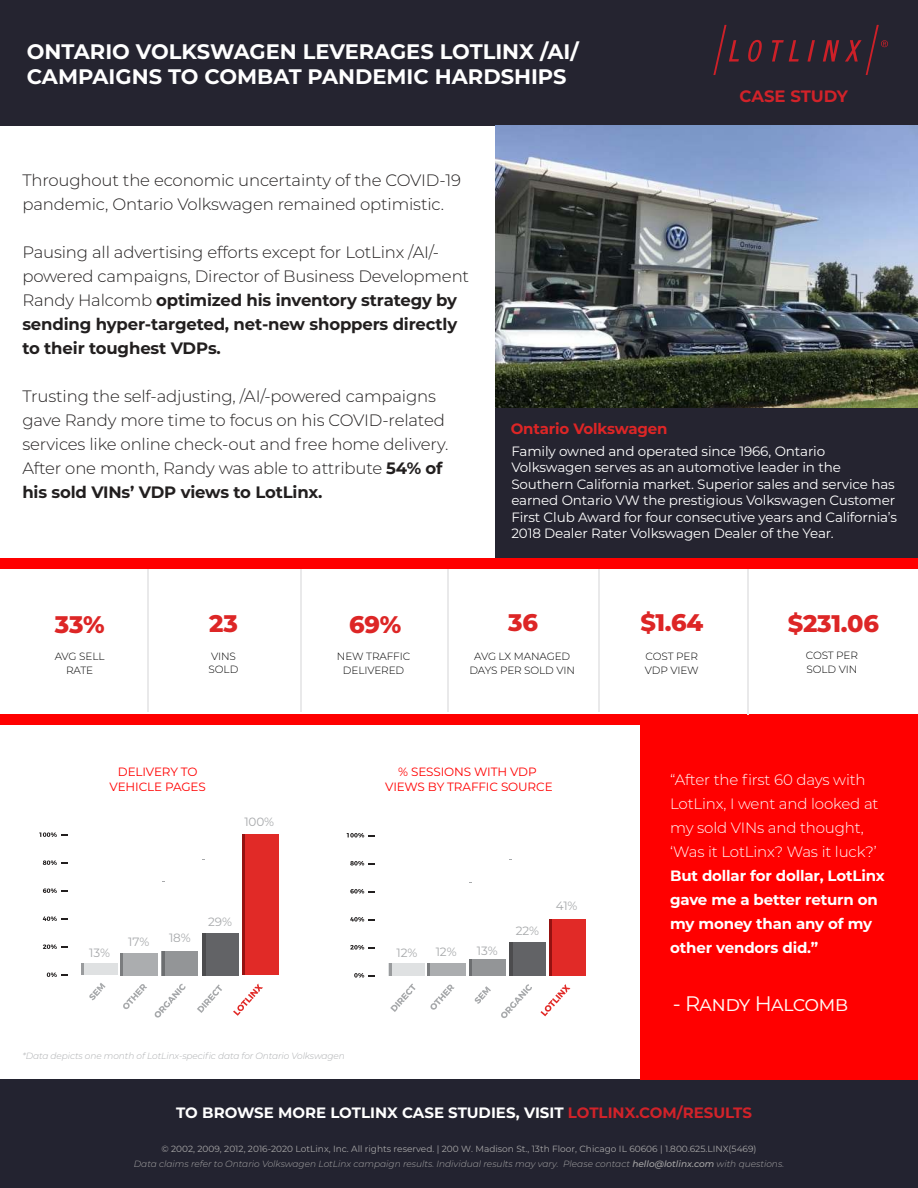
<style>
.page{position:relative;width:918px;height:1188px;background:#fff}
.page>*{position:absolute;margin:0;border:0;box-sizing:border-box;transform-origin:0 0}
.t1{font:800 24px "Montserrat";letter-spacing:-.01em;color:#dd2626}
.t2{font:700 21px/25.5px "Montserrat";color:#fff}
.t3{font:21px "Montserrat";letter-spacing:-.03em;color:#fffaf5}
.t4{font:300 16.5px/24px "Montserrat";letter-spacing:-.01em;color:#221f1f}
.t5{font:700 16.5px "Montserrat";letter-spacing:-.01em;color:#d12229}
.t6{font:700 15px/24px "Montserrat";letter-spacing:-.01em;color:#fff}
.t7{font:300 15px/24px "Montserrat";letter-spacing:-.01em;color:#fff}
.t8{font:700 15px "Montserrat";letter-spacing:-.01em;color:#dd2626}
.t9{font:13.5px/16.5px "Montserrat";letter-spacing:-.01em;color:#fff}
.t10{font:12px/15px "Montserrat";letter-spacing:-.01em;color:#f00;text-align:center}
.t11{font:12px "Montserrat Alternates";letter-spacing:-.01em;color:#a7a9ab}
.t12{font:300 10.5px/13.5px "Montserrat";letter-spacing:-.01em;color:#010001}
.t13{font:9px/14.9px "Montserrat";color:#a8a7a7;text-align:center}
.t14{font:italic 300 9px "Montserrat";letter-spacing:-.01em;color:#acaeb0}
.s1{font-weight:700}
.s2{color:#d12229}
.s3{font-weight:300;font-style:italic}
.s4{font-weight:500;font-style:italic}
</style>
<div class="page">
<div style="left:0;top:1080px;width:918px;height:108px;background:#232330"></div>
<div style="left:496px;top:407px;width:422px;height:151px;background:#252430"></div>
<div style="left:0;top:0;width:918px;height:125px;background:#252430"></div>
<img style="left:496px;top:125px;width:422px;height:282px">
<svg style="left:713px;top:25px;width:26px;height:50px"></svg>
<svg style="left:748px;top:40px;width:14px;height:22px"></svg>
<svg style="left:772px;top:40px;width:27px;height:22px"></svg>
<svg style="left:807px;top:40px;width:8px;height:22px"></svg>
<svg style="left:823px;top:40px;width:16px;height:22px"></svg>
<svg style="left:845px;top:25px;width:43px;height:50px"></svg>
<div style="left:641px;top:721px;width:277px;height:359px;background:#f00"></div>
<hr style="left:147px;top:566px;width:2px;height:146px;background:#e9e9ea">
<hr style="left:300px;top:566px;width:2px;height:146px;background:#e9e9ea">
<hr style="left:448px;top:566px;width:1px;height:146px;background:#e9e9ea">
<hr style="left:598px;top:566px;width:1px;height:146px;background:#e9e9ea">
<div style="left:0;top:715px;width:918px;height:10px;background:#f00"></div>
<hr style="left:747px;top:568px;width:1px;height:147px;background:#e9e9ea">
<div style="left:0;top:558px;width:918px;height:11px;background:#f00"></div>
<div style="left:242px;top:834px;width:36px;height:141px;background:#e12a27"></div>
<div style="left:202px;top:933px;width:36px;height:42px;background:#626366"></div>
<div style="left:162px;top:951px;width:36px;height:24px;background:#939597"></div>
<div style="left:122px;top:953px;width:36px;height:22px;background:#abadaf"></div>
<div style="left:81px;top:963px;width:37px;height:12px;background:#dfe1e2"></div>
<svg style="left:123px;top:984px;width:24px;height:25px"></svg>
<svg style="left:89px;top:983px;width:17px;height:17px"></svg>
<svg style="left:197px;top:984px;width:25px;height:29px"></svg>
<svg style="left:154px;top:984px;width:32px;height:34px"></svg>
<svg style="left:233px;top:984px;width:30px;height:32px"></svg>
<hr style="left:242px;top:834px;width:3px;height:141px;background:#951211">
<hr style="left:202px;top:933px;width:3px;height:42px;background:#4c4c4e">
<hr style="left:162px;top:951px;width:3px;height:24px;background:#6c6e70">
<hr style="left:120px;top:953px;width:3px;height:22px;background:#7a7c7e">
<svg style="left:81px;top:963px;width:3px;height:12px"></svg>
<svg style="left:47px;top:973px;width:20px;height:4px"></svg>
<svg style="left:43px;top:944px;width:24px;height:5px"></svg>
<svg style="left:43px;top:917px;width:24px;height:4px"></svg>
<svg style="left:43px;top:888px;width:24px;height:5px"></svg>
<svg style="left:43px;top:860px;width:24px;height:5px"></svg>
<svg style="left:39px;top:832px;width:28px;height:5px"></svg>
<div style="left:549px;top:920px;width:37px;height:56px;background:#e12a27"></div>
<div style="left:509px;top:942px;width:36px;height:34px;background:#626366"></div>
<div style="left:469px;top:960px;width:36px;height:16px;background:#939597"></div>
<div style="left:429px;top:963px;width:36px;height:13px;background:#abadaf"></div>
<div style="left:389px;top:963px;width:36px;height:13px;background:#dfe1e2"></div>
<svg style="left:430px;top:984px;width:25px;height:26px"></svg>
<svg style="left:474px;top:986px;width:17px;height:18px"></svg>
<svg style="left:390px;top:983px;width:26px;height:29px"></svg>
<svg style="left:501px;top:984px;width:31px;height:34px"></svg>
<svg style="left:540px;top:984px;width:30px;height:32px"></svg>
<hr style="left:549px;top:920px;width:3px;height:56px;background:#951211">
<hr style="left:509px;top:942px;width:4px;height:34px;background:#4c4c4e">
<hr style="left:469px;top:960px;width:3px;height:16px;background:#6c6e70">
<svg style="left:427px;top:963px;width:3px;height:13px"></svg>
<svg style="left:389px;top:963px;width:3px;height:13px"></svg>
<svg style="left:354px;top:973px;width:21px;height:5px"></svg>
<svg style="left:350px;top:945px;width:25px;height:5px"></svg>
<svg style="left:350px;top:917px;width:25px;height:5px"></svg>
<svg style="left:350px;top:889px;width:25px;height:5px"></svg>
<svg style="left:350px;top:861px;width:25px;height:5px"></svg>
<svg style="left:347px;top:833px;width:28px;height:4px"></svg>
<p class="t2" style="left:27px;top:39px;width:553px">ONTARIO VOLKSWAGEN LEVERAGES LOTLINX /AI/<br>CAMPAIGNS TO COMBAT PANDEMIC HARDSHIPS</p>
<p class="t5" style="left:740px;top:89px;width:110px">CASE STUDY</p>
<p class="t4" style="left:22px;top:169px;width:440px">Throughout the economic uncertainty of the COVID-19 pandemic, Ontario Volkswagen remained optimistic.</p>
<p class="t4" style="left:22px;top:241px;width:448px">Pausing all advertising efforts except for LotLinx /AI/- powered campaigns, Director of Business Development Randy Halcomb <span class="s1">optimized his inventory strategy by sending hyper-targeted, net-new shoppers directly to their toughest VDPs.</span></p>
<p class="t4" style="left:22px;top:385px;width:428px">Trusting the self-adjusting, /AI/-powered campaigns gave Randy more time to focus on his COVID-related services like online check-out and free home delivery.<br>After one month, Randy was able to attribute <span class="s1">54% of his sold VINs’ VDP views to LotLinx.</span></p>
<p class="t8" style="left:511px;top:421px;width:158px">Ontario Volkswagen</p>
<p class="t9" style="left:511px;top:444px;width:387px">Family owned and operated since 1966, Ontario Volkswagen serves as an automotive leader in the Southern California market. Superior sales and service has earned Ontario VW the prestigious Volkswagen Customer First Club Award for four consecutive years and California’s 2018 Dealer Rater Volkswagen Dealer of the Year.</p>
<h1 class="t1" style="left:55px;top:613px;width:51px">33%</h1>
<p class="t12" style="left:55px;top:650px;width:51px;text-align:center">AVG SELL<br>RATE</p>
<h1 class="t1" style="left:209px;top:613px;width:30px">23</h1>
<p class="t12" style="left:209px;top:649px;width:31px">VINS<br>SOLD</p>
<p class="t10" style="left:110px;top:765px;width:98px">DELIVERY TO<br>VEHICLE PAGES</p>
<p class="t11" style="left:244px;top:815px;width:31px">100%</p>
<p class="t11" style="left:89px;top:946px;width:22px">13%</p>
<p class="t11" style="left:128px;top:935px;width:23px">17%</p>
<p class="t11" style="left:169px;top:931px;width:23px">18%</p>
<p class="t11" style="left:208px;top:915px;width:25px">29%</p>
<h1 class="t1" style="left:349px;top:613px;width:54px">69%</h1>
<p class="t12" style="left:337px;top:650px;width:75px;text-align:center">NEW TRAFFIC<br>DELIVERED</p>
<h1 class="t1" style="left:508px;top:612px;width:31px">36</h1>
<p class="t12" style="left:470px;top:650px;width:107px;text-align:center">AVG LX MANAGED<br>DAYS PER SOLD VIN</p>
<p class="t10" style="left:385px;top:765px;width:169px">% SESSIONS WITH VDP<br>VIEWS BY TRAFFIC SOURCE</p>
<p class="t11" style="left:397px;top:946px;width:22px">12%</p>
<p class="t11" style="left:436px;top:945px;width:22px">12%</p>
<p class="t11" style="left:477px;top:943px;width:22px">13%</p>
<p class="t11" style="left:516px;top:924px;width:25px">22%</p>
<p class="t11" style="left:556px;top:899px;width:23px">41%</p>
<p class="t14" style="left:22px;top:1052px;width:324px">*Data depicts one month of LotLinx-specific data for Ontario Volkswagen</p>
<h1 class="t1" style="left:640px;top:612px;width:64px">$1.64</h1>
<p class="t12" style="left:645px;top:650px;width:55px">COST PER<br>VDP VIEW</p>
<h1 class="t1" style="left:788px;top:612px;width:93px">$231.06</h1>
<p class="t12" style="left:806px;top:649px;width:54px">COST PER<br>SOLD VIN</p>
<p class="t7" style="left:670px;top:768px;width:210px">“After the first 60 days with<br>LotLinx, I went and looked at my sold VINs and thought, ‘Was it LotLinx? Was it luck?’</p>
<p class="t6" style="left:670px;top:864px;width:216px">But dollar for dollar, LotLinx gave me a better return on my money than any of my other vendors did.”</p>
<p class="t3" style="left:673px;top:995px;width:177px">- Randy Halcomb</p>
<p class="t6" style="left:176px;top:1101px;width:577px">TO BROWSE MORE LOTLINX CASE STUDIES, VISIT <span class="s2">LOTLINX.COM/RESULTS</span></p>
<p class="t13" style="left:134px;top:1142px;width:652px">© 2002, 2009, 2012, 2016-2020 LotLinx, Inc. All rights reserved. | 200 W. Madison St., 13th Floor, Chicago IL 60606 | 1.800.625.LINX(5469)<br><span class="s3">Data claims refer to Ontario Volkswagen LotLinx campaign results. Individual results may vary. Please contact</span> <span class="s4">hello@lotlinx.com</span> <span class="s3">with questions.</span></p>
</div>
